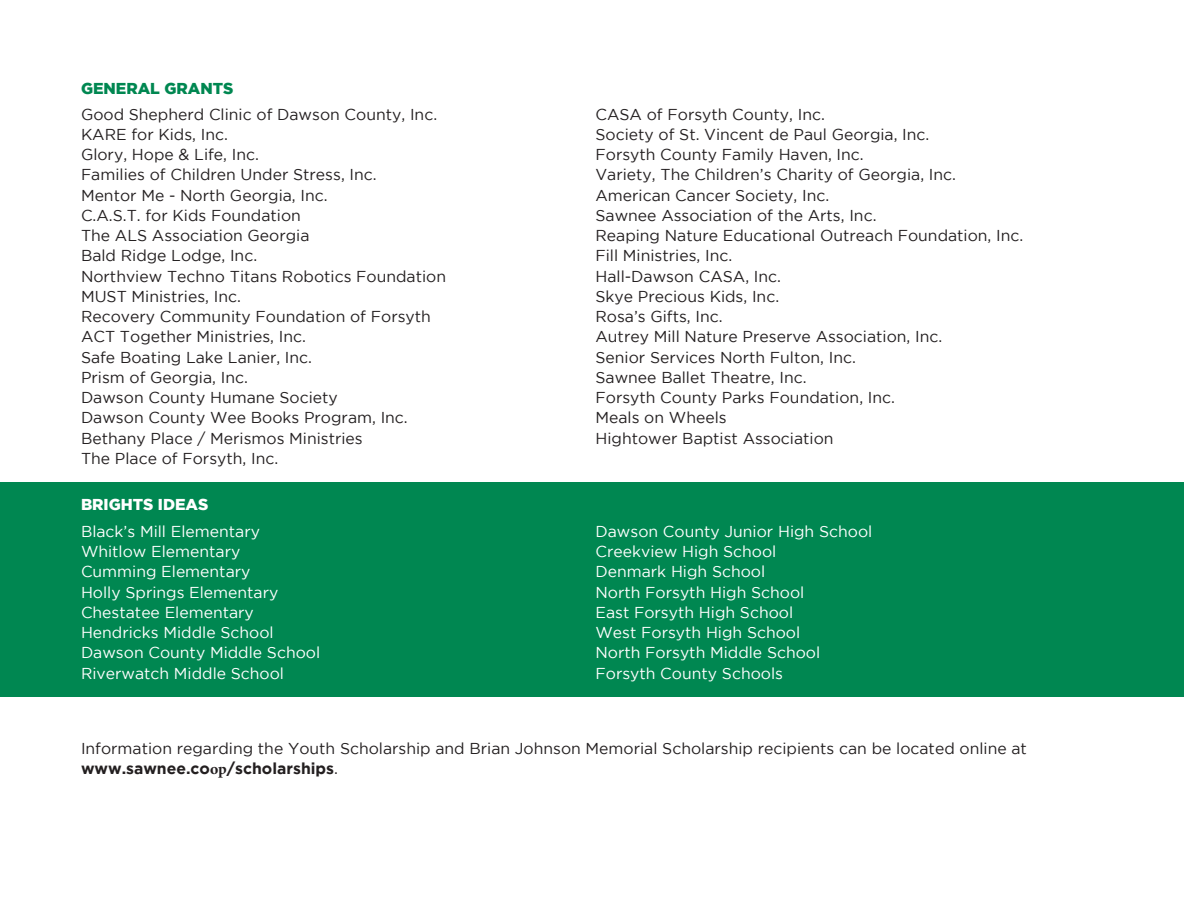
<style>
.page{position:relative;width:1188px;height:918px;background:#fff}
.page>*{position:absolute;margin:0;border:0;box-sizing:border-box;transform-origin:0 0}
.t1{font:15.75px/19.8px "Gotham";color:#231f20}
.t2{font:15.75px "Gotham";color:#fff}
.t3{font:900 15.75px "Gotham";color:#008751}
.t4{font:900 15.75px "Gotham";color:#fff}
.s1{font-weight:700}
.s2{font-family:"Minion Pro";font-weight:700}
</style>
<div class="page">
<div style="left:0;top:482px;width:1184px;height:215px;background:#008751"></div>
<p class="t3" style="left:81px;top:79px;width:154px">GENERAL GRANTS</p>
<p class="t1" style="left:81px;top:104px;width:358px">Good Shepherd Clinic of Dawson County, Inc.</p>
<p class="t1" style="left:596px;top:104px;width:231px">CASA of Forsyth County, Inc.</p>
<p class="t1" style="left:81px;top:124px;width:148px">KARE for Kids, Inc.</p>
<p class="t1" style="left:596px;top:124px;width:335px">Society of St. Vincent de Paul Georgia, Inc.</p>
<p class="t1" style="left:81px;top:145px;width:179px">Glory, Hope &amp; Life, Inc.</p>
<p class="t1" style="left:596px;top:145px;width:270px">Forsyth County Family Haven, Inc.</p>
<p class="t1" style="left:81px;top:165px;width:297px">Families of Children Under Stress, Inc.</p>
<p class="t1" style="left:596px;top:165px;width:362px">Variety, The Children’s Charity of Georgia, Inc.</p>
<p class="t1" style="left:81px;top:185px;width:248px">Mentor Me - North Georgia, Inc.</p>
<p class="t1" style="left:596px;top:185px;width:235px">American Cancer Society, Inc.</p>
<p class="t1" style="left:81px;top:205px;width:221px">C.A.S.T. for Kids Foundation</p>
<p class="t1" style="left:596px;top:205px;width:283px">Sawnee Association of the Arts, Inc.</p>
<p class="t1" style="left:81px;top:226px;width:230px">The ALS Association Georgia</p>
<p class="t1" style="left:596px;top:226px;width:429px">Reaping Nature Educational Outreach Foundation, Inc.</p>
<p class="t1" style="left:81px;top:246px;width:178px">Bald Ridge Lodge, Inc.</p>
<p class="t1" style="left:596px;top:246px;width:138px">Fill Ministries, Inc.</p>
<p class="t1" style="left:81px;top:266px;width:367px">Northview Techno Titans Robotics Foundation</p>
<p class="t1" style="left:596px;top:266px;width:187px">Hall-Dawson CASA, Inc.</p>
<p class="t1" style="left:81px;top:286px;width:161px">MUST Ministries, Inc.</p>
<p class="t1" style="left:596px;top:286px;width:185px">Skye Precious Kids, Inc.</p>
<p class="t1" style="left:81px;top:307px;width:351px">Recovery Community Foundation of Forsyth</p>
<p class="t1" style="left:596px;top:307px;width:129px">Rosa’s Gifts, Inc.</p>
<p class="t1" style="left:81px;top:327px;width:226px">ACT Together Ministries, Inc.</p>
<p class="t1" style="left:596px;top:327px;width:348px">Autrey Mill Nature Preserve Association, Inc.</p>
<p class="t1" style="left:81px;top:347px;width:233px">Safe Boating Lake Lanier, Inc.</p>
<p class="t1" style="left:596px;top:347px;width:262px">Senior Services North Fulton, Inc.</p>
<p class="t1" style="left:81px;top:367px;width:168px">Prism of Georgia, Inc.</p>
<p class="t1" style="left:596px;top:367px;width:213px">Sawnee Ballet Theatre, Inc.</p>
<p class="t1" style="left:81px;top:388px;width:258px">Dawson County Humane Society</p>
<p class="t1" style="left:596px;top:388px;width:301px">Forsyth County Parks Foundation, Inc.</p>
<p class="t1" style="left:81px;top:408px;width:328px">Dawson County Wee Books Program, Inc.</p>
<p class="t1" style="left:596px;top:408px;width:133px">Meals on Wheels</p>
<p class="t1" style="left:81px;top:428px;width:283px">Bethany Place / Merismos Ministries</p>
<p class="t1" style="left:596px;top:428px;width:240px">Hightower Baptist Association</p>
<p class="t1" style="left:81px;top:448px;width:199px">The Place of Forsyth, Inc.</p>
<p class="t4" style="left:81px;top:495px;width:129px">BRIGHTS IDEAS</p>
<p class="t2" style="left:81px;top:523px;width:181px">Black’s Mill Elementary</p>
<p class="t2" style="left:596px;top:523px;width:278px">Dawson County Junior High School</p>
<p class="t2" style="left:81px;top:543px;width:161px">Whitlow Elementary</p>
<p class="t2" style="left:596px;top:543px;width:182px">Creekview High School</p>
<p class="t2" style="left:81px;top:563px;width:171px">Cumming Elementary</p>
<p class="t2" style="left:596px;top:563px;width:171px">Denmark High School</p>
<p class="t2" style="left:81px;top:583px;width:199px">Holly Springs Elementary</p>
<p class="t2" style="left:596px;top:583px;width:210px">North Forsyth High School</p>
<p class="t2" style="left:81px;top:604px;width:174px">Chestatee Elementary</p>
<p class="t2" style="left:596px;top:604px;width:199px">East Forsyth High School</p>
<p class="t2" style="left:81px;top:624px;width:194px">Hendricks Middle School</p>
<p class="t2" style="left:596px;top:624px;width:206px">West Forsyth High School</p>
<p class="t2" style="left:81px;top:644px;width:241px">Dawson County Middle School</p>
<p class="t2" style="left:596px;top:644px;width:226px">North Forsyth Middle School</p>
<p class="t2" style="left:81px;top:664px;width:205px">Riverwatch Middle School</p>
<p class="t2" style="left:596px;top:664px;width:189px">Forsyth County Schools</p>
<p class="t1" style="left:81px;top:739px;width:947px">Information regarding the Youth Scholarship and Brian Johnson Memorial Scholarship recipients can be located online at <span class="s1">www.sawnee.co</span><span class="s2">op</span><span class="s1">/scholarships</span>.</p>
</div>
